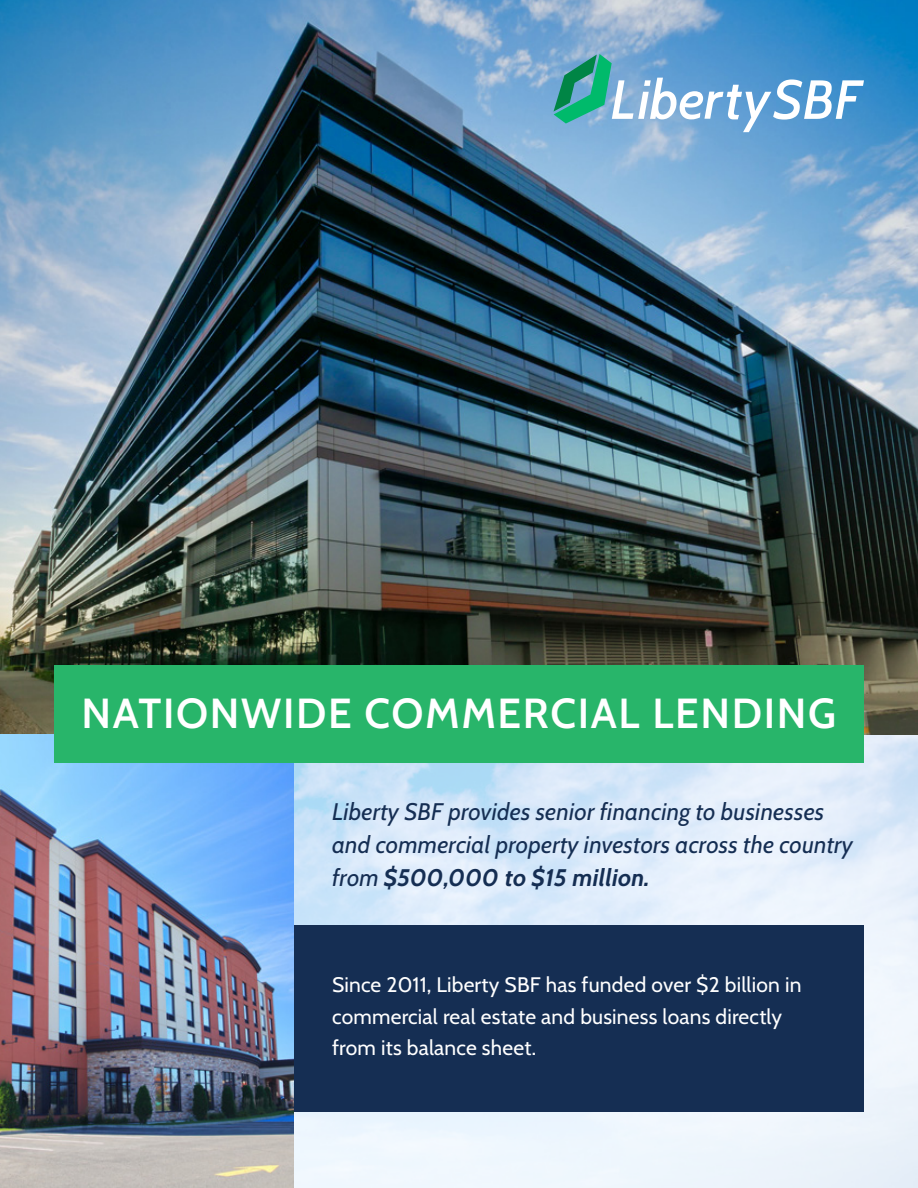
<style>
.page{position:relative;width:918px;height:1188px;background:#fff}
.page>*{position:absolute;margin:0;border:0;box-sizing:border-box;transform-origin:0 0}
.t1{font:600 42px "Cabin";letter-spacing:.04em;color:#fff}
.t2{font:italic 24px/33px "Cabin";letter-spacing:.01em;color:#152e53}
.t3{font:21px/31.5px "Cabin";letter-spacing:.01em;color:#fff}
.s1{font-weight:700}
</style>
<div class="page">
<img style="left:0;top:0;width:918px;height:1188px">
<div style="left:0;top:925px;width:864px;height:186px;background:#152e53"></div>
<svg style="left:553px;top:54px;width:311px;height:78px;background:#6fadcf"></svg>
<img style="left:0;top:734px;width:294px;height:454px">
<div style="left:54px;top:665px;width:810px;height:98px;background:#28b56a"></div>
<h1 class="t1" style="left:82px;top:680px;width:756px">NATIONWIDE COMMERCIAL LENDING</h1>
<p class="t2" style="left:332px;top:792px;width:522px">Liberty SBF provides senior financing to businesses and commercial property investors across the country from <span class="s1">$500,000 to $15 million.</span></p>
<p class="t3" style="left:332px;top:968px;width:471px">Since 2011, Liberty SBF has funded over $2 billion in commercial real estate and business loans directly from its balance sheet.</p>
</div>
